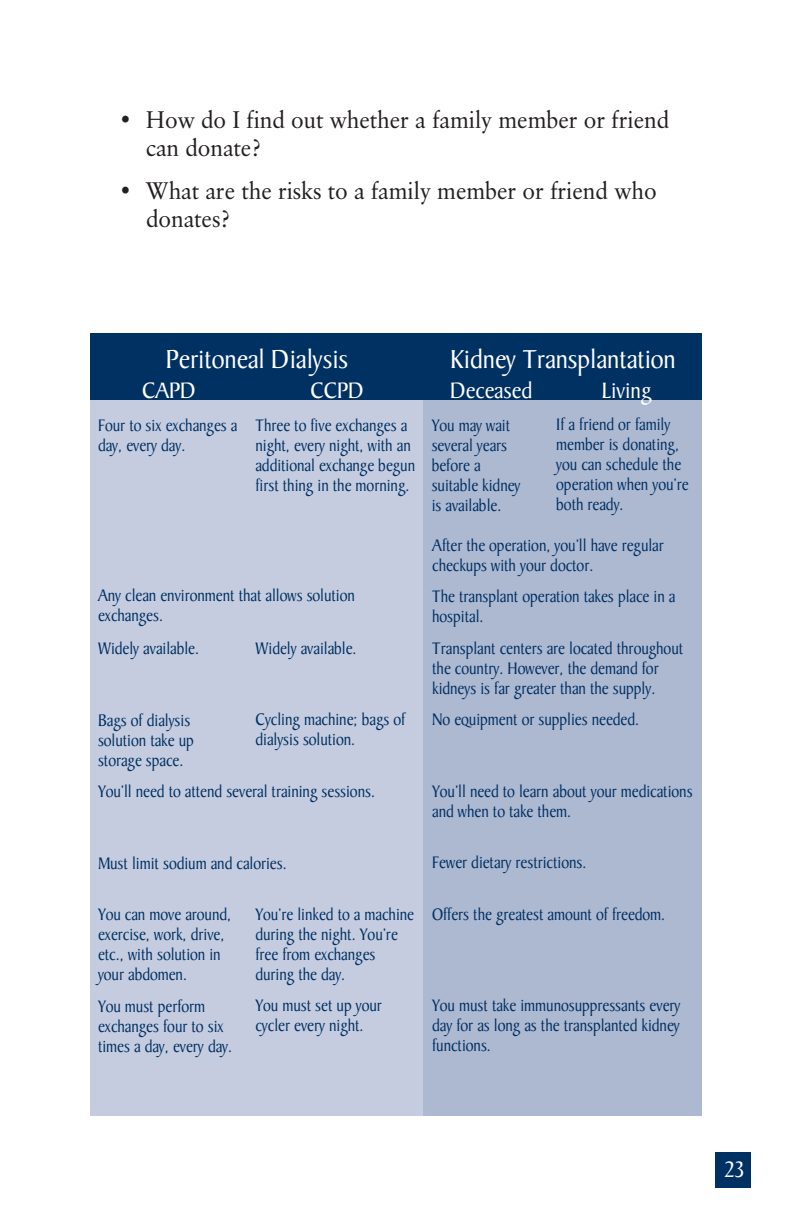
<style>
.page{position:relative;width:792px;height:1224px;background:#fff}
.page>*{position:absolute;margin:0;border:0;box-sizing:border-box;transform-origin:0 0}
.t1{font:28px "Baker Signet";letter-spacing:-.005em;color:#fff;scale:.95 1}
.Bullet_Text{font:24px/28px "Classical Garamond BT";letter-spacing:-.005em;color:#231f20;scale:.95 1}
.t2{font:24px "Baker Signet";letter-spacing:-.005em;color:#fff;scale:.95 1}
.Table_Text{font:18px/20px "Baker Signet";letter-spacing:-.005em;color:#003163;scale:.9 1}
</style>
<div class="page">
<div style="left:716px;top:1152px;width:36px;height:36px;background:#003163"></div>
<div style="left:90px;top:400px;width:158px;height:716px;background:#c5ccdf"></div>
<div style="left:247px;top:400px;width:177px;height:716px;background:#c5ccdf"></div>
<div style="left:424px;top:400px;width:124px;height:716px;background:#adb8d1"></div>
<div style="left:548px;top:399px;width:154px;height:717px;background:#adb8d1"></div>
<div style="left:90px;top:333px;width:334px;height:67px;background:#003163"></div>
<div style="left:424px;top:333px;width:278px;height:67px;background:#003163"></div>
<p class="Bullet_Text" style="left:146px;top:106px;width:553px;text-indent:-27px">• How do I find out whether a family member or friend can donate?</p>
<p class="Bullet_Text" style="left:146px;top:176px;width:539px;text-indent:-27px">• What are the risks to a family member or friend who donates?</p>
<p class="t1" style="left:166px;top:344px;width:194px">Peritoneal Dialysis</p>
<p class="t2" style="left:142px;top:377px;width:58px">CAPD</p>
<p class="t2" style="left:310px;top:377px;width:58px">CCPD</p>
<p class="Table_Text" style="left:98px;top:416px;width:156px">Four to six exchanges a day, every day.</p>
<p class="Table_Text" style="left:255px;top:416px;width:179px">Three to five exchanges a night, every night, with an additional exchange begun first thing in the morning.</p>
<p class="Table_Text" style="left:98px;top:586px;width:287px">Any clean environment that allows solution exchanges.</p>
<p class="Table_Text" style="left:98px;top:639px;width:114px">Widely available.</p>
<p class="Table_Text" style="left:98px;top:711px;width:108px">Bags of dialysis solution take up storage space.</p>
<p class="Table_Text" style="left:255px;top:639px;width:114px">Widely available.</p>
<p class="Table_Text" style="left:255px;top:710px;width:168px">Cycling machine; bags of dialysis solution.</p>
<p class="Table_Text" style="left:98px;top:782px;width:310px">You’ll need to attend several training sessions.</p>
<p class="Table_Text" style="left:98px;top:854px;width:211px">Must limit sodium and calories.</p>
<p class="Table_Text" style="left:98px;top:905px;width:150px">You can move around, exercise, work, drive, etc., with solution in your abdomen.</p>
<p class="Table_Text" style="left:98px;top:997px;width:151px">You must perform exchanges four to six times a day, every day.</p>
<p class="Table_Text" style="left:255px;top:905px;width:178px">You’re linked to a machine during the night. You’re free from exchanges during the day.</p>
<p class="Table_Text" style="left:255px;top:996px;width:142px">You must set up your cycler every night.</p>
<p class="t1" style="left:450px;top:344px;width:239px">Kidney Transplantation</p>
<p class="t2" style="left:450px;top:377px;width:88px">Deceased</p>
<p class="t2" style="left:602px;top:377px;width:54px">Living</p>
<p class="Table_Text" style="left:432px;top:416px;width:100px">You may wait several years before a suitable kidney is available.</p>
<p class="Table_Text" style="left:556px;top:415px;width:149px">If a friend or family member is donating, you can schedule the operation when you’re both ready.</p>
<p class="Table_Text" style="left:432px;top:536px;width:259px">After the operation, you’ll have regular checkups with your doctor.</p>
<p class="Table_Text" style="left:432px;top:587px;width:272px">The transplant operation takes place in a hospital.</p>
<p class="Table_Text" style="left:432px;top:639px;width:280px">Transplant centers are located throughout the country. However, the demand for kidneys is far greater than the supply.</p>
<p class="Table_Text" style="left:432px;top:710px;width:232px">No equipment or supplies needed.</p>
<p class="Table_Text" style="left:432px;top:782px;width:291px">You’ll need to learn about your medications and when to take them.</p>
<p class="Table_Text" style="left:432px;top:853px;width:173px">Fewer dietary restrictions.</p>
<p class="Table_Text" style="left:432px;top:905px;width:261px">Offers the greatest amount of freedom.</p>
<p class="Table_Text" style="left:432px;top:996px;width:277px;text-align:justify">You must take immunosuppressants every day for as long as the transplanted kidney functions.</p>
<h2 class="t2" style="left:724px;top:1156px;width:11px">23</h2>
</div>
